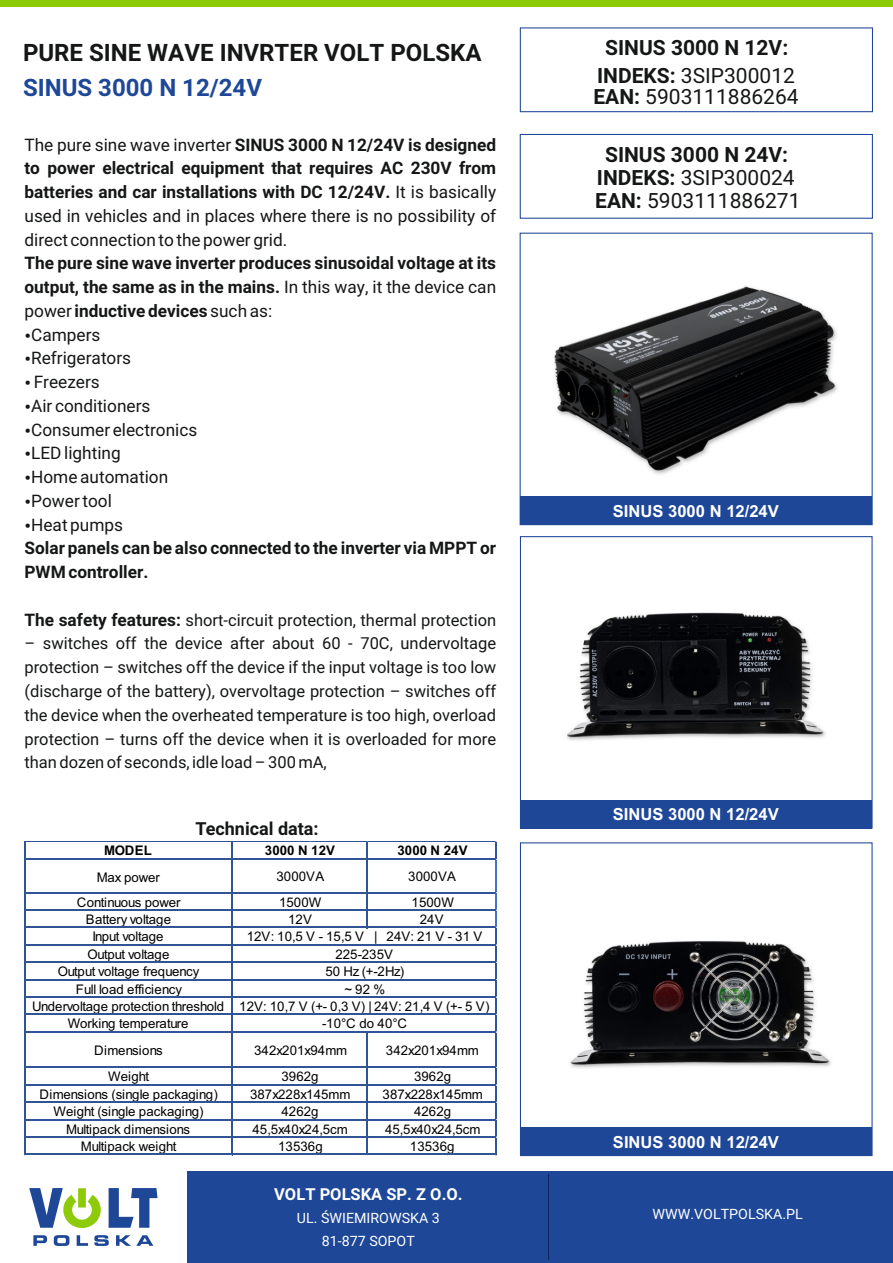
<style>
.page{position:relative;width:893px;height:1263px;background:#fff}
.page>*{position:absolute;margin:0;border:0;box-sizing:border-box;transform-origin:0 0}
.t1{font:700 24px "Roboto";color:#151616}
.t2{font:700 24px "Roboto";color:#1e4798}
.t3{font:21px/20.5px "Roboto";color:#151616}
.t4{font:700 21px/23.2px "Roboto";color:#151616;text-align:center}
.t5{font:700 18px "Roboto";color:#151616}
.t6{font:17.25px/23.7px "Roboto";color:#151616;text-align:justify}
.t7{font:700 17.25px/23.7px "Roboto";color:#151616}
.t8{font:700 16.65px "Arial";color:#fff}
.t9{font:16.5px/23.7px "Roboto";color:#151616;text-align:justify}
.t10{font:700 16.5px "Roboto";color:#fff}
.t11{font:14.25px/22.4px "Roboto";color:#fff;text-align:center}
.t12{font:13.2px/17.4px "Arial";letter-spacing:.005em;color:#000;text-align:center}
.t13{font:13.2px/17.4px "Arial";letter-spacing:-.02em;color:#000;text-align:center}
.t14{font:700 13.2px "Arial";letter-spacing:.005em;color:#000}
.s1{font-weight:700}
.s2{font-weight:400}
.s3{font-weight:700;font-size:17.25px}
</style>
<div class="page">
<div style="left:0;top:0;width:893px;height:7px;background:#8dcb08"></div>
<div style="left:187px;top:1171px;width:706px;height:92px;background:#1e4798"></div>
<svg style="left:29px;top:1188px;width:72px;height:40px"></svg>
<svg style="left:109px;top:1188px;width:49px;height:40px"></svg>
<svg style="left:33px;top:1235px;width:14px;height:11px"></svg>
<svg style="left:54px;top:1235px;width:15px;height:11px"></svg>
<svg style="left:77px;top:1235px;width:11px;height:11px"></svg>
<svg style="left:94px;top:1235px;width:15px;height:11px"></svg>
<svg style="left:116px;top:1235px;width:37px;height:11px"></svg>
<hr style="left:549px;top:1174px;width:1px;height:86px;background:#09275d">
<div style="left:521px;top:496px;width:351px;height:29px;background:#1e4798"></div>
<div style="left:520px;top:233px;width:353px;height:292px;border:1px solid #1e4797"></div>
<div style="left:520px;top:536px;width:353px;height:293px;border:1px solid #1e4797"></div>
<div style="left:520px;top:800px;width:352px;height:28px;background:#1e4798"></div>
<div style="left:520px;top:1127px;width:352px;height:29px;background:#1e4798"></div>
<div style="left:520px;top:842px;width:353px;height:314px;border:1px solid #1e4797"></div>
<div style="left:520px;top:27px;width:353px;height:85px;border:1px solid #1e4797"></div>
<div style="left:520px;top:134px;width:353px;height:85px;border:1px solid #1e4797"></div>
<hr style="left:25px;top:841px;width:471px;height:1px;background:#305496">
<hr style="left:25px;top:858px;width:471px;height:2px;background:#305496">
<hr style="left:25px;top:892px;width:471px;height:1px;background:#305496">
<hr style="left:495px;top:860px;width:1px;height:32px;background:#4472c4">
<hr style="left:25px;top:909px;width:471px;height:2px;background:#305496">
<hr style="left:25px;top:926px;width:471px;height:2px;background:#305496">
<hr style="left:25px;top:944px;width:471px;height:1px;background:#305496">
<hr style="left:25px;top:961px;width:471px;height:2px;background:#305496">
<hr style="left:25px;top:979px;width:471px;height:1px;background:#305496">
<hr style="left:25px;top:996px;width:471px;height:2px;background:#305496">
<hr style="left:25px;top:1013px;width:471px;height:2px;background:#305496">
<hr style="left:366px;top:842px;width:2px;height:86px;background:#305496">
<hr style="left:25px;top:1031px;width:471px;height:1px;background:#305496">
<hr style="left:25px;top:1066px;width:471px;height:2px;background:#305496">
<hr style="left:25px;top:1084px;width:471px;height:1px;background:#305496">
<hr style="left:25px;top:1101px;width:471px;height:2px;background:#305496">
<hr style="left:25px;top:1119px;width:471px;height:1px;background:#305496">
<hr style="left:25px;top:1136px;width:471px;height:2px;background:#305496">
<hr style="left:25px;top:841px;width:1px;height:314px;background:#305496">
<hr style="left:231px;top:842px;width:1px;height:313px;background:#305496">
<hr style="left:366px;top:1032px;width:2px;height:123px;background:#305496">
<hr style="left:25px;top:1153px;width:471px;height:2px;background:#305496">
<hr style="left:495px;top:928px;width:1px;height:227px;background:#305496">
<svg style="left:495px;top:841px;width:2px;height:19px"></svg>
<svg style="left:495px;top:892px;width:2px;height:36px"></svg>
<img style="left:554px;top:286px;width:284px;height:189px">
<img style="left:567px;top:612px;width:259px;height:129px">
<img style="left:570px;top:941px;width:261px;height:127px">
<h1 class="t1" style="left:23px;top:43px;width:460px">PURE SINE WAVE INVRTER VOLT POLSKA</h1>
<h1 class="t2" style="left:23px;top:78px;width:241px">SINUS 3000 N 12/24V</h1>
<p class="t6" style="left:24px;top:134px;width:473px">The pure sine wave inverter <span class="s1">SINUS 3000 N 12/24V is designed to power electrical equipment that requires AC 230V from batteries and car installations with DC 12/24V.</span> It is basically used in vehicles and in places where there is no possibility of direct connection to the power grid.</p>
<p class="t7" style="left:24px;top:253px;width:473px">The pure sine wave inverter produces sinusoidal voltage at its</p>
<p class="t7" style="left:24px;top:277px;width:473px">output, the same as in the mains. <span class="s2">In this way, it the device can</span></p>
<p class="t7" style="left:24px;top:301px;width:249px"><span class="s2">power</span> inductive devices <span class="s2">such as:</span></p>
<p class="t6" style="left:31px;top:324px;width:71px">Campers</p>
<p class="t6" style="left:31px;top:348px;width:102px">Refrigerators</p>
<p class="t6" style="left:34px;top:372px;width:68px">Freezers</p>
<p class="t6" style="left:31px;top:396px;width:121px">Air conditioners</p>
<p class="t6" style="left:31px;top:419px;width:168px">Consumer electronics</p>
<p class="t6" style="left:31px;top:443px;width:91px">LED lighting</p>
<p class="t6" style="left:31px;top:467px;width:139px">Home automation</p>
<p class="t6" style="left:31px;top:491px;width:82px">Power tool</p>
<p class="t6" style="left:31px;top:514px;width:93px">Heat pumps</p>
<p class="t7" style="left:24px;top:538px;width:473px">Solar panels can be also connected to the inverter via MPPT or<br>PWM controller.</p>
<p class="t9" style="left:24px;top:610px;width:473px"><span class="s3">The safety features:</span> short-circuit protection, thermal protection</p>
<p class="t9" style="left:24px;top:633px;width:473px">– switches off the device after about 60 - 70C, undervoltage protection – switches off the device if the input voltage is too low (discharge of the battery), overvoltage protection – switches off the device when the overheated temperature is too high, overload protection – turns off the device when it is overloaded for more than dozen of seconds, idle load – 300 mA,</p>
<p class="t5" style="left:195px;top:822px;width:125px">Technical data:</p>
<p class="t14" style="left:104px;top:845px;width:49px">MODEL</p>
<p class="t12" style="left:77px;top:866px;width:105px;line-height:24.9px">Max power<br>Continuous power</p>
<p class="t13" style="left:32px;top:912px;width:193px">Battery voltage<br>Input voltage<br>Output voltage<br>Output voltage frequency<br>Full load efficiency<br>Undervoltage protection threshold<br>Working temperature</p>
<p class="t12" style="left:94px;top:1038px;width:70px;line-height:26.5px">Dimensions<br>Weight</p>
<p class="t12" style="left:40px;top:1087px;width:180px">Dimensions (single packaging)<br>Weight (single packaging)<br>Multipack dimensions<br>Multipack weight</p>
<p class="t12" style="left:250px;top:1087px;width:102px">387x228x145mm</p>
<p class="t12" style="left:383px;top:1087px;width:102px">387x228x145mm</p>
<p class="t14" style="left:265px;top:845px;width:72px">3000 N 12V</p>
<p class="t14" style="left:397px;top:845px;width:72px">3000 N 24V</p>
<p class="t12" style="left:276px;top:869px;width:49px">3000VA</p>
<p class="t12" style="left:408px;top:869px;width:49px">3000VA</p>
<p class="t12" style="left:279px;top:894px;width:44px">1500W</p>
<p class="t12" style="left:412px;top:894px;width:44px">1500W</p>
<p class="t12" style="left:288px;top:912px;width:25px">12V</p>
<p class="t12" style="left:420px;top:912px;width:25px">24V</p>
<p class="t12" style="left:239px;top:929px;width:252px">12V: 10,5 V - 15,5 V | 24V: 21 V - 31 V<br>225-235V<br>50 Hz (+-2Hz)<br>~92%<br>12V: 10,7 V (+- 0,3 V) | 24V: 21,4 V (+- 5 V) -10°C do 40°C</p>
<p class="t12" style="left:254px;top:1043px;width:94px">342x201x94mm</p>
<p class="t12" style="left:386px;top:1043px;width:94px">342x201x94mm</p>
<p class="t12" style="left:281px;top:1069px;width:39px">3962g</p>
<p class="t12" style="left:414px;top:1069px;width:39px">3962g</p>
<p class="t12" style="left:281px;top:1104px;width:39px">4262g</p>
<p class="t12" style="left:414px;top:1104px;width:39px">4262g</p>
<p class="t12" style="left:252px;top:1121px;width:97px">45,5x40x24,5cm</p>
<p class="t12" style="left:385px;top:1121px;width:97px">45,5x40x24,5cm</p>
<p class="t12" style="left:278px;top:1139px;width:46px">13536g</p>
<p class="t12" style="left:410px;top:1139px;width:46px">13536g</p>
<p class="t4" style="left:605px;top:38px;width:185px">SINUS 3000 N 12V:</p>
<p class="t3" style="left:593px;top:68px;width:207px"><span class="s1">INDEKS:</span> 3SIP300012<br><span class="s1">EAN:</span> 5903111886264</p>
<p class="t4" style="left:597px;top:145px;width:199px">SINUS 3000 N 24V:<br>INDEKS: <span class="s2">3SIP300024</span></p>
<p class="t3" style="left:595px;top:192px;width:207px"><span class="s1">EAN:</span> 5903111886271</p>
<p class="t8" style="left:613px;top:505px;width:168px">SINUS 3000 N 12/24V</p>
<p class="t8" style="left:613px;top:808px;width:168px">SINUS 3000 N 12/24V</p>
<p class="t8" style="left:613px;top:1135px;width:168px">SINUS 3000 N 12/24V</p>
<p class="t10" style="left:274px;top:1188px;width:190px">VOLT POLSKA SP. Z O.O.</p>
<p class="t11" style="left:297px;top:1209px;width:144px">UL. ŚWIEMIROWSKA 3<br>81-877 SOPOT</p>
<p class="t11" style="left:653px;top:1204px;width:152px">WWW.VOLTPOLSKA.PL</p>
</div>
